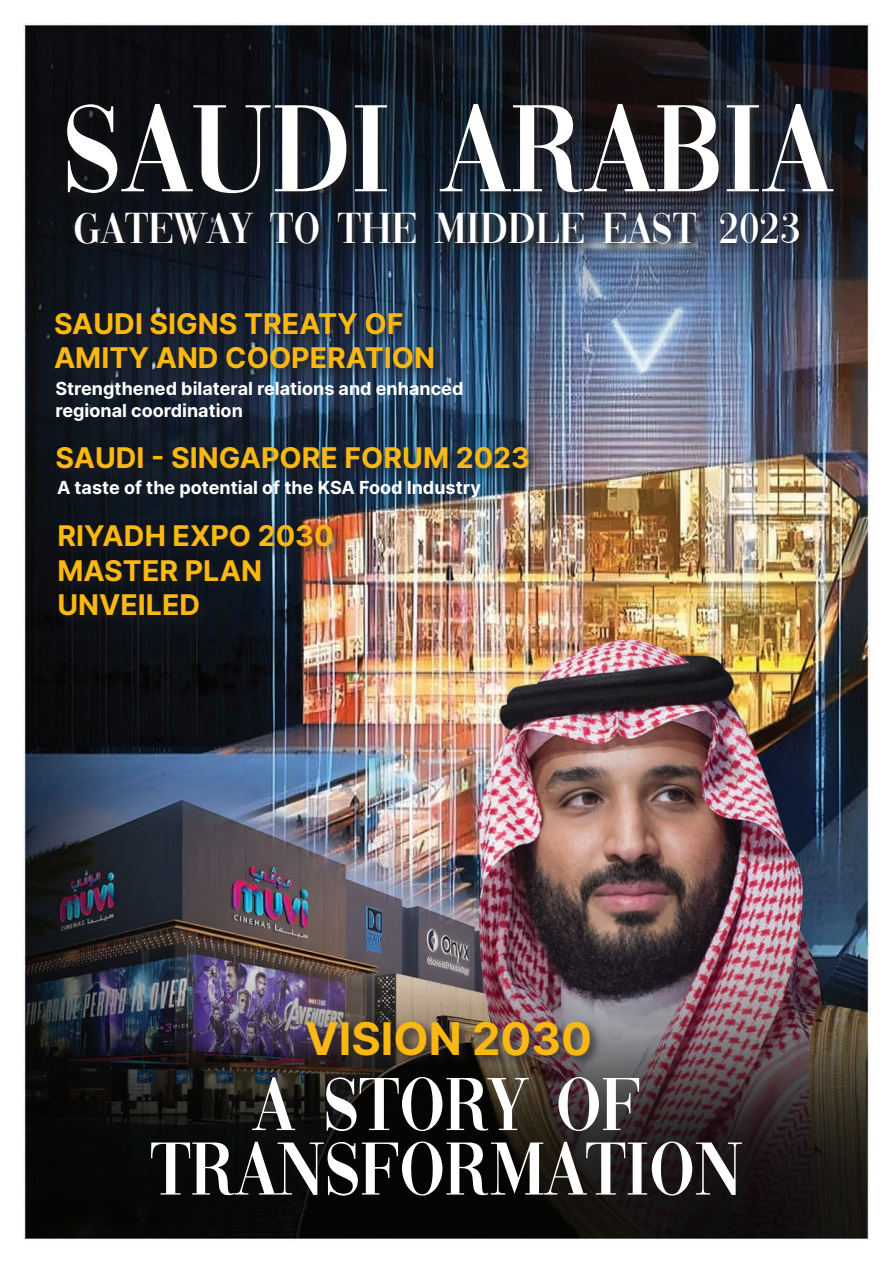
<style>
.page{position:relative;width:893px;height:1263px;background:#fff}
.page>*{position:absolute;margin:0;border:0;box-sizing:border-box;transform-origin:0 0}
.t1{font:129px "Vogue";color:#fff}
.t2{font:78px/64.5px "Vogue";letter-spacing:-.01em;color:#fff;text-align:center}
.t3{font:45px "Vogue";color:#fff}
.t4{font:700 45px "Inter";color:#fab813}
.t5{font:700 28.5px/34.2px "Inter";color:#fab813}
.t6{font:700 18px/21.6px "Inter";color:#fff}
</style>
<div class="page">
<img style="left:23px;top:23px;width:847px;height:1217px">
<div style="left:52px;top:309px;width:394px;height:71px;background:#231f20;opacity:.75"></div>
<div style="left:64px;top:101px;width:781px;height:105px;background:#231f20;opacity:.75"></div>
<div style="left:72px;top:209px;width:739px;height:47px;background:#231f20;opacity:.75"></div>
<div style="left:71px;top:209px;width:637px;height:46px;background:#231f20;opacity:.75"></div>
<div style="left:303px;top:1018px;width:299px;height:50px;background:#231f20;opacity:.75"></div>
<div style="left:53px;top:443px;width:488px;height:38px;background:#231f20;opacity:.75"></div>
<div style="left:55px;top:522px;width:290px;height:106px;background:#231f20;opacity:.75"></div>
<h1 class="t1" style="left:61px;top:103px;width:772px">SAUDI ARABIA</h1>
<h3 class="t3" style="left:73px;top:212px;width:729px">GATEWAY TO THE MIDDLE EAST 2023</h3>
<h3 class="t5" style="left:54px;top:306px;width:382px">SAUDI SIGNS TREATY OF<br>AMITY AND COOPERATION</h3>
<p class="t6" style="left:56px;top:377px;width:409px">Strengthened bilateral relations and enhanced regional coordination</p>
<h3 class="t5" style="left:56px;top:440px;width:476px">SAUDI - SINGAPORE FORUM 2023</h3>
<p class="t6" style="left:57px;top:477px;width:425px">A taste of the potential of the KSA Food Industry</p>
<h3 class="t5" style="left:57px;top:518px;width:278px">RIYADH EXPO 2030<br>MASTER PLAN<br>UNVEILED</h3>
<h3 class="t4" style="left:305px;top:1005px;width:289px">VISION 2030</h3>
<h2 class="t2" style="left:150px;top:1079px;width:595px">A STORY OF<br>TRANSFORMATION</h2>
</div>
